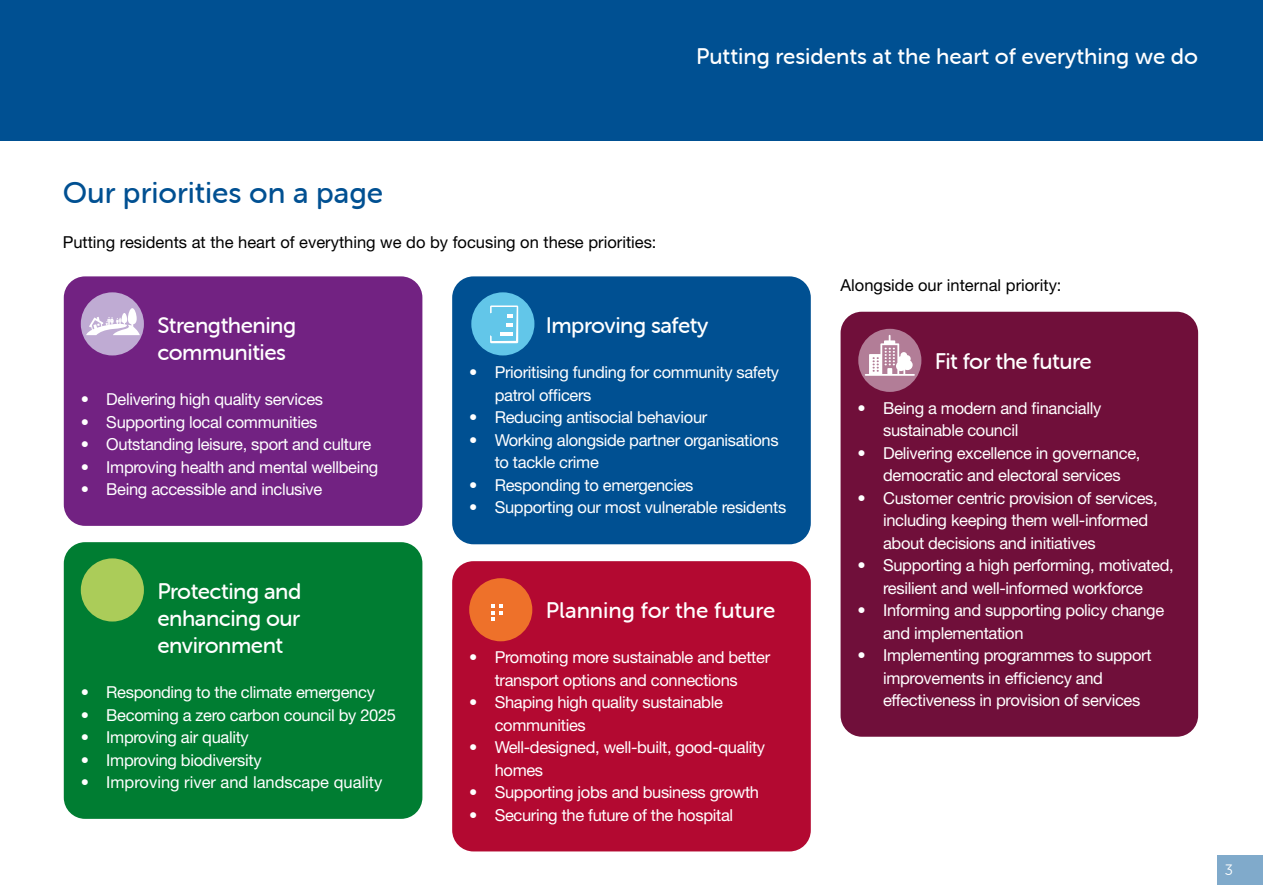
<style>
.page{position:relative;width:1263px;height:893px;background:#fff}
.page>*{position:absolute;margin:0;border:0;box-sizing:border-box;transform-origin:0 0}
.t1{font:30px "Museo Sans Rounded 500";color:#005092}
.t2{font:22.5px/27px "Museo Sans Rounded 500";letter-spacing:-.02em;color:#fff}
.t3{font:22.5px "Museo Sans Rounded 500";color:#fff}
.t4{font:16.5px/22.5px "Helvetica Neue LT";letter-spacing:-.02em;color:#fff}
.t5{font:16.5px "Helvetica Neue LT";color:#000}
.t6{font:16.5px "Helvetica Neue LT";color:#fff}
.t7{font:15px "Museo Sans Rounded 300";color:#fff}
</style>
<div class="page">
<div style="left:0;top:0;width:1263px;height:140px;background:#005092"></div>
<div style="left:1217px;top:855px;width:46px;height:29px;background:#80aacb"></div>
<div style="left:64px;top:276px;width:358px;height:250px;background:#722282;border-radius:21px"></div>
<div style="left:452px;top:276px;width:359px;height:268px;background:#005092;border-radius:21px"></div>
<div style="left:81px;top:292px;width:63px;height:63px;background:#bfabd3;border-radius:50%"></div>
<svg style="left:86px;top:308px;width:54px;height:27px"></svg>
<div style="left:471px;top:292px;width:63px;height:63px;background:#62c6e9;border-radius:50%"></div>
<svg style="left:490px;top:305px;width:28px;height:38px"></svg>
<div style="left:840px;top:312px;width:358px;height:425px;background:#700f3a;border-radius:21px"></div>
<div style="left:858px;top:329px;width:63px;height:63px;background:#b27d97;border-radius:50%"></div>
<svg style="left:865px;top:335px;width:50px;height:41px"></svg>
<div style="left:64px;top:542px;width:358px;height:277px;background:#007d32;border-radius:21px"></div>
<div style="left:452px;top:561px;width:359px;height:290px;background:#b30931;border-radius:21px"></div>
<div style="left:81px;top:558px;width:63px;height:63px;background:#abcc59;border-radius:50%"></div>
<div style="left:469px;top:578px;width:63px;height:63px;background:#ee712a;border-radius:50%"></div>
<svg style="left:491px;top:605px;width:12px;height:16px"></svg>
<h2 class="t3" style="left:696px;top:44px;width:503px">Putting residents at the heart of everything we do</h2>
<h2 class="t1" style="left:63px;top:176px;width:322px">Our priorities on a page</h2>
<p class="t5" style="left:63px;top:232px;width:595px">Putting residents at the heart of everything we do by focusing on these priorities:</p>
<p class="t2" style="left:157px;top:312px;width:140px">Strengthening communities</p>
<p class="t4" style="left:81px;top:388px;width:244px">• Delivering high quality services</p>
<p class="t4" style="left:81px;top:411px;width:238px">• Supporting local communities</p>
<p class="t4" style="left:81px;top:433px;width:292px">• Outstanding leisure, sport and culture</p>
<p class="t4" style="left:81px;top:456px;width:299px">• Improving health and mental wellbeing</p>
<p class="t4" style="left:81px;top:478px;width:243px">• Being accessible and inclusive</p>
<p class="t2" style="left:157px;top:578px;width:146px;text-align:justify">Protecting and enhancing our environment</p>
<p class="t4" style="left:81px;top:681px;width:296px">• Responding to the climate emergency</p>
<p class="t4" style="left:81px;top:703px;width:317px">• Becoming a zero carbon council by 2025</p>
<p class="t4" style="left:81px;top:726px;width:170px">• Improving air quality</p>
<p class="t4" style="left:81px;top:748px;width:182px">• Improving biodiversity</p>
<p class="t6" style="left:81px;top:772px;width:303px">• Improving river and landscape quality</p>
<p class="t2" style="left:546px;top:312px;width:164px">Improving safety</p>
<p class="t4" style="left:495px;top:361px;width:286px;text-indent:-26px">• Prioritising funding for community safety patrol offcers</p>
<p class="t4" style="left:469px;top:406px;width:240px">• Reducing antisocial behaviour</p>
<p class="t4" style="left:495px;top:429px;width:285px;text-indent:-26px">• Working alongside partner organisations to tackle crime</p>
<p class="t4" style="left:469px;top:474px;width:226px">• Responding to emergencies</p>
<p class="t4" style="left:469px;top:496px;width:319px">• Supporting our most vulnerable residents</p>
<p class="t3" style="left:546px;top:598px;width:231px">Planning for the future</p>
<p class="t4" style="left:469px;top:646px;width:302px;text-align:center">• Promoting more sustainable and better transport options and connections</p>
<p class="t4" style="left:495px;top:691px;width:230px;text-indent:-25px">• Shaping high quality sustainable communities</p>
<p class="t4" style="left:495px;top:736px;width:272px;text-indent:-26px">• Well-designed, well-built, good-quality homes</p>
<p class="t4" style="left:469px;top:781px;width:291px">• Supporting jobs and business growth</p>
<p class="t4" style="left:469px;top:803px;width:265px">• Securing the future of the hospital</p>
<p class="t5" style="left:840px;top:275px;width:222px">Alongside our internal priority:</p>
<p class="t2" style="left:935px;top:348px;width:158px">Fit for the future</p>
<p class="t4" style="left:883px;top:396px;width:220px;text-indent:-25px">• Being a modern and fnancially sustainable council</p>
<p class="t4" style="left:857px;top:441px;width:284px;text-align:center">• Delivering excellence in governance, democratic and electoral services</p>
<p class="t4" style="left:883px;top:486px;width:276px;text-indent:-26px">• Customer centric provision of services, including keeping them well-informed about decisions and initiatives</p>
<p class="t4" style="left:857px;top:554px;width:318px;text-align:center">• Supporting a high performing, motivated, resilient and well-informed workforce</p>
<p class="t4" style="left:883px;top:599px;width:283px;text-indent:-26px">• Informing and supporting policy change and implementation</p>
<p class="t4" style="left:883px;top:644px;width:270px;text-indent:-26px">• Implementing programmes to support improvements in effciency and effectiveness in provision of services</p>
<p class="t7" style="left:1225px;top:862px;width:10px">3</p>
</div>
